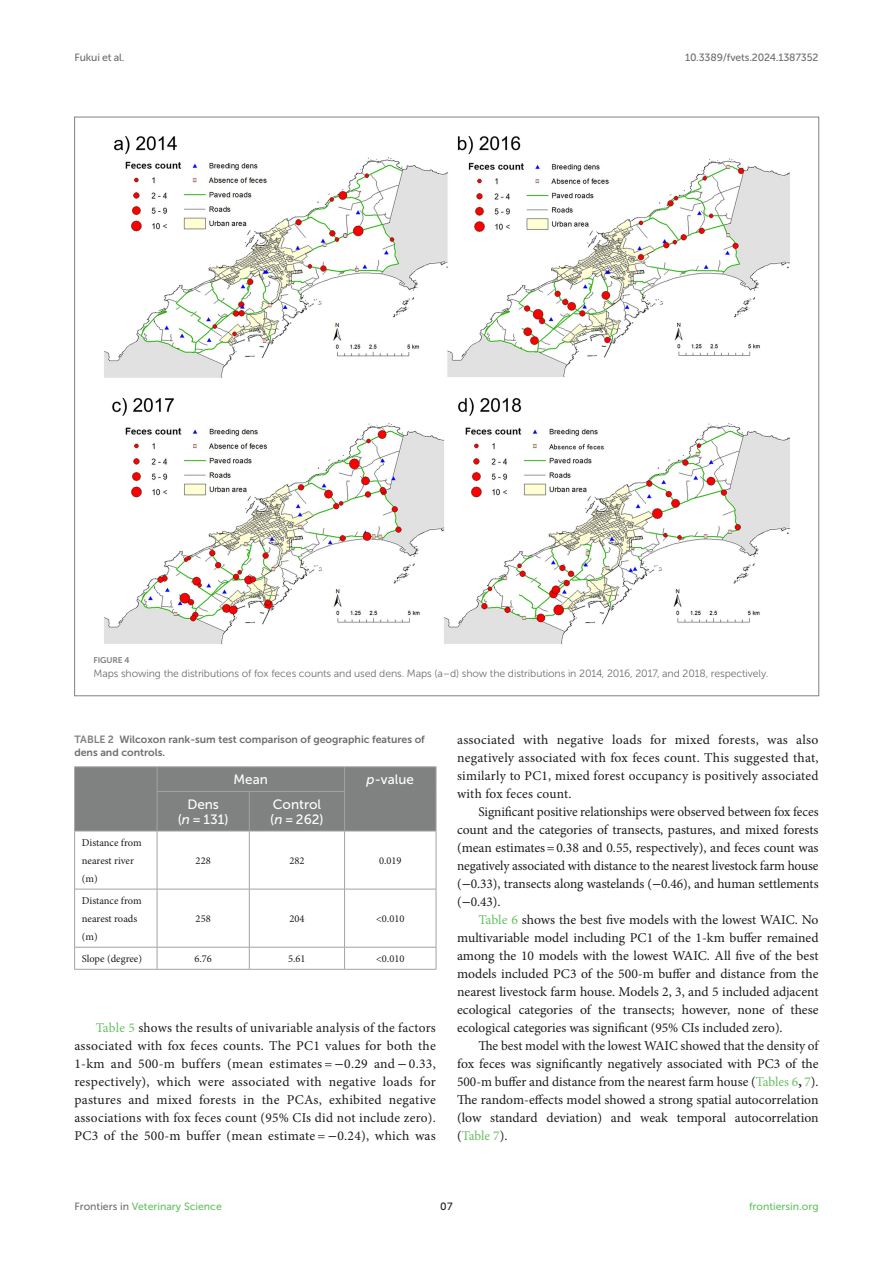
<style>
.page{position:relative;width:893px;height:1263px;background:#fff}
.page>*{position:absolute;margin:0;border:0;box-sizing:border-box;transform-origin:0 0}
.TEXT{font:13.5px/18px "Minion Pro";color:#1b1c1b;text-align:justify}
.TB_CH{font:13.5px/15px "Museo Sans 500";color:#fff;text-align:center}
.TB_STH{font:13.5px "Museo Sans 500";color:#fff}
.FIG_LEG{font:10.5px "Museo Sans 300";letter-spacing:-.01em;color:#706f70}
.TB_TX{font:10.5px/18px "Minion Pro";color:#1b1c1b}
.TT{font:10.5px/13.5px "Museo Sans 700";color:#706f70}
.t1{font:10.5px "Museo Sans 500";color:#65c161}
.t2{font:10.5px "Museo Sans 500";letter-spacing:-.015em;color:#706f70}
.t3{font:10.5px "Museo Sans 500";color:#1b1c1b}
.FIG_HD{font:8.25px "Museo Sans 700";letter-spacing:-.01em;color:#7e7f7f}
.s1{color:#7e7f7f}
.s2{font-style:italic}
.s3{color:#65c161}
.s4{font-family:"STIX General"}
.s5{font-weight:700}
.s6{color:#706f70}
</style>
<div class="page">
<img style="left:104px;top:136px;width:686px;height:508px">
<hr style="left:249px;top:947px;width:96px;height:1px;background:#a2a3a3">
<hr style="left:249px;top:969px;width:96px;height:1px;background:#a2a3a3">
<hr style="left:249px;top:889px;width:1px;height:58px;background:#a2a3a3">
<hr style="left:157px;top:947px;width:92px;height:1px;background:#a2a3a3">
<svg style="left:249px;top:947px;width:1px;height:22px"></svg>
<hr style="left:157px;top:969px;width:92px;height:1px;background:#a2a3a3">
<hr style="left:344px;top:889px;width:1px;height:58px;background:#a2a3a3">
<hr style="left:436px;top:889px;width:1px;height:58px;background:#a2a3a3">
<hr style="left:345px;top:947px;width:91px;height:1px;background:#a2a3a3">
<svg style="left:344px;top:947px;width:1px;height:22px"></svg>
<svg style="left:436px;top:947px;width:1px;height:22px"></svg>
<hr style="left:345px;top:969px;width:91px;height:1px;background:#a2a3a3">
<hr style="left:74px;top:889px;width:1px;height:58px;background:#a2a3a3">
<hr style="left:157px;top:889px;width:1px;height:58px;background:#a2a3a3">
<hr style="left:74px;top:947px;width:83px;height:1px;background:#a2a3a3">
<svg style="left:74px;top:947px;width:1px;height:22px"></svg>
<svg style="left:157px;top:947px;width:1px;height:22px"></svg>
<hr style="left:74px;top:969px;width:83px;height:1px;background:#a2a3a3">
<hr style="left:157px;top:766px;width:92px;height:1px;background:#a2a3a3">
<hr style="left:249px;top:766px;width:96px;height:1px;background:#a2a3a3">
<hr style="left:345px;top:766px;width:91px;height:1px;background:#a2a3a3">
<hr style="left:345px;top:831px;width:91px;height:1px;background:#a2a3a3">
<hr style="left:74px;top:766px;width:83px;height:1px;background:#a2a3a3">
<div style="left:74px;top:767px;width:363px;height:64px;background:#808181"></div>
<hr style="left:74px;top:791px;width:1px;height:40px;background:#a2a3a3">
<hr style="left:74px;top:831px;width:83px;height:1px;background:#a2a3a3">
<hr style="left:249px;top:791px;width:96px;height:1px;background:#a2a3a3">
<hr style="left:344px;top:792px;width:1px;height:39px;background:#a2a3a3">
<hr style="left:249px;top:831px;width:96px;height:1px;background:#a2a3a3">
<hr style="left:157px;top:791px;width:92px;height:1px;background:#a2a3a3">
<hr style="left:157px;top:792px;width:1px;height:39px;background:#a2a3a3">
<hr style="left:249px;top:792px;width:1px;height:39px;background:#a2a3a3">
<hr style="left:157px;top:831px;width:92px;height:1px;background:#a2a3a3">
<hr style="left:157px;top:889px;width:92px;height:1px;background:#a2a3a3">
<hr style="left:249px;top:831px;width:1px;height:58px;background:#a2a3a3">
<hr style="left:249px;top:889px;width:96px;height:1px;background:#a2a3a3">
<hr style="left:344px;top:831px;width:1px;height:58px;background:#a2a3a3">
<hr style="left:436px;top:831px;width:1px;height:58px;background:#a2a3a3">
<hr style="left:345px;top:889px;width:91px;height:1px;background:#a2a3a3">
<hr style="left:74px;top:831px;width:1px;height:58px;background:#a2a3a3">
<hr style="left:157px;top:831px;width:1px;height:58px;background:#a2a3a3">
<hr style="left:74px;top:889px;width:83px;height:1px;background:#a2a3a3">
<p class="t2" style="left:74px;top:51px;width:52px">Fukui et al.</p>
<p class="t2" style="left:685px;top:51px;width:135px">10.3389/fvets.2024.1387352</p>
<p class="FIG_HD" style="left:94px;top:656px;width:37px">FIGURE 4</p>
<p class="FIG_LEG" style="left:94px;top:667px;width:676px">Maps showing the distributions of fox feces counts and used dens. Maps (a–d) show the distributions in 2014, 2016, 2017, and 2018, respectively.</p>
<p class="TT" style="left:74px;top:732px;width:352px"><span class="s1">TABLE 2</span> Wilcoxon rank-sum test comparison of geographic features of dens and controls.</p>
<p class="TB_STH" style="left:234px;top:772px;width:36px">Mean</p>
<p class="TB_CH" style="left:367px;top:772px;width:49px"><span class="s2">p-</span>value</p>
<p class="TB_CH" style="left:178px;top:797px;width:52px">Dens<br>(<span class="s2">n</span> = 131)</p>
<p class="TB_CH" style="left:270px;top:797px;width:55px;text-align:left">Control (<span class="s2">n</span> = 262)</p>
<p class="TB_TX" style="left:82px;top:833px;width:61px">Distance from nearest river (m)</p>
<p class="TB_TX" style="left:196px;top:851px;width:17px">228</p>
<p class="TB_TX" style="left:289px;top:851px;width:17px">282</p>
<p class="TB_TX" style="left:379px;top:851px;width:24px">0.019</p>
<p class="TB_TX" style="left:82px;top:892px;width:61px">Distance from nearest roads (m)</p>
<p class="TB_TX" style="left:196px;top:910px;width:17px">258</p>
<p class="TB_TX" style="left:289px;top:910px;width:17px">204</p>
<p class="TB_TX" style="left:376px;top:910px;width:30px">&lt;0.010</p>
<p class="TB_TX" style="left:82px;top:950px;width:62px">Slope (degree)</p>
<p class="TB_TX" style="left:194px;top:950px;width:19px">6.76</p>
<p class="TB_TX" style="left:288px;top:950px;width:19px">5.61</p>
<p class="TB_TX" style="left:376px;top:950px;width:30px">&lt;0.010</p>
<p class="TEXT" style="left:74px;top:1019px;width:363px;text-indent:21px"><span class="s3">Table 5</span> shows the results of univariable analysis of the factors associated with fox feces counts. The PC1 values for both the 1-km and 500-m buffers (mean estimates =<span class="s4">−</span>0.29 and<span class="s4">−</span>0.33, respectively), which were associated with negative loads for pastures and mixed forests in the PCAs, exhibited negative associations with fox feces count (95% CIs did not include zero).<br>PC3 of the 500-m buffer (mean estimate =<span class="s4">−</span>0.24), which was</p>
<p class="TEXT" style="left:457px;top:731px;width:363px">associated with negative loads for mixed forests, was also negatively associated with fox feces count. This suggested that, similarly to PC1, mixed forest occupancy is positively associated with fox feces count.</p>
<p class="TEXT" style="left:457px;top:803px;width:363px;text-indent:21px">Significant positive relationships were observed between fox feces count and the categories of transects, pastures, and mixed forests (mean estimates=0.38 and 0.55, respectively), and feces count was negatively associated with distance to the nearest livestock farm house (<span class="s4">−</span>0.33), transects along wastelands (<span class="s4">−</span>0.46), and human settlements (<span class="s4">−</span>0.43).</p>
<p class="TEXT" style="left:457px;top:911px;width:363px;text-indent:21px"><span class="s3">Table 6</span> shows the best five models with the lowest WAIC. No multivariable model including PC1 of the 1-km buffer remained among the 10 models with the lowest WAIC. All five of the best models included PC3 of the 500-m buffer and distance from the nearest livestock farm house. Models 2, 3, and 5 included adjacent ecological categories of the transects; however, none of these ecological categories was significant (95% CIs included zero).</p>
<p class="TEXT" style="left:457px;top:1037px;width:363px;text-indent:21px">The best model with the lowest WAIC showed that the density of fox feces was significantly negatively associated with PC3 of the 500-m buffer and distance from the nearest farm house (<span class="s3">Tables 6</span><span class="s5">,</span> <span class="s3">7</span>).<br>The random-effects model showed a strong spatial autocorrelation (low standard deviation) and weak temporal autocorrelation (<span class="s3">Table 7</span>).</p>
<p class="t1" style="left:74px;top:1200px;width:149px"><span class="s6">Frontiers in</span> Veterinary Science</p>
<p class="t3" style="left:440px;top:1200px;width:14px">07</p>
<p class="t1" style="left:749px;top:1200px;width:71px">frontiersin.org</p>
</div>
